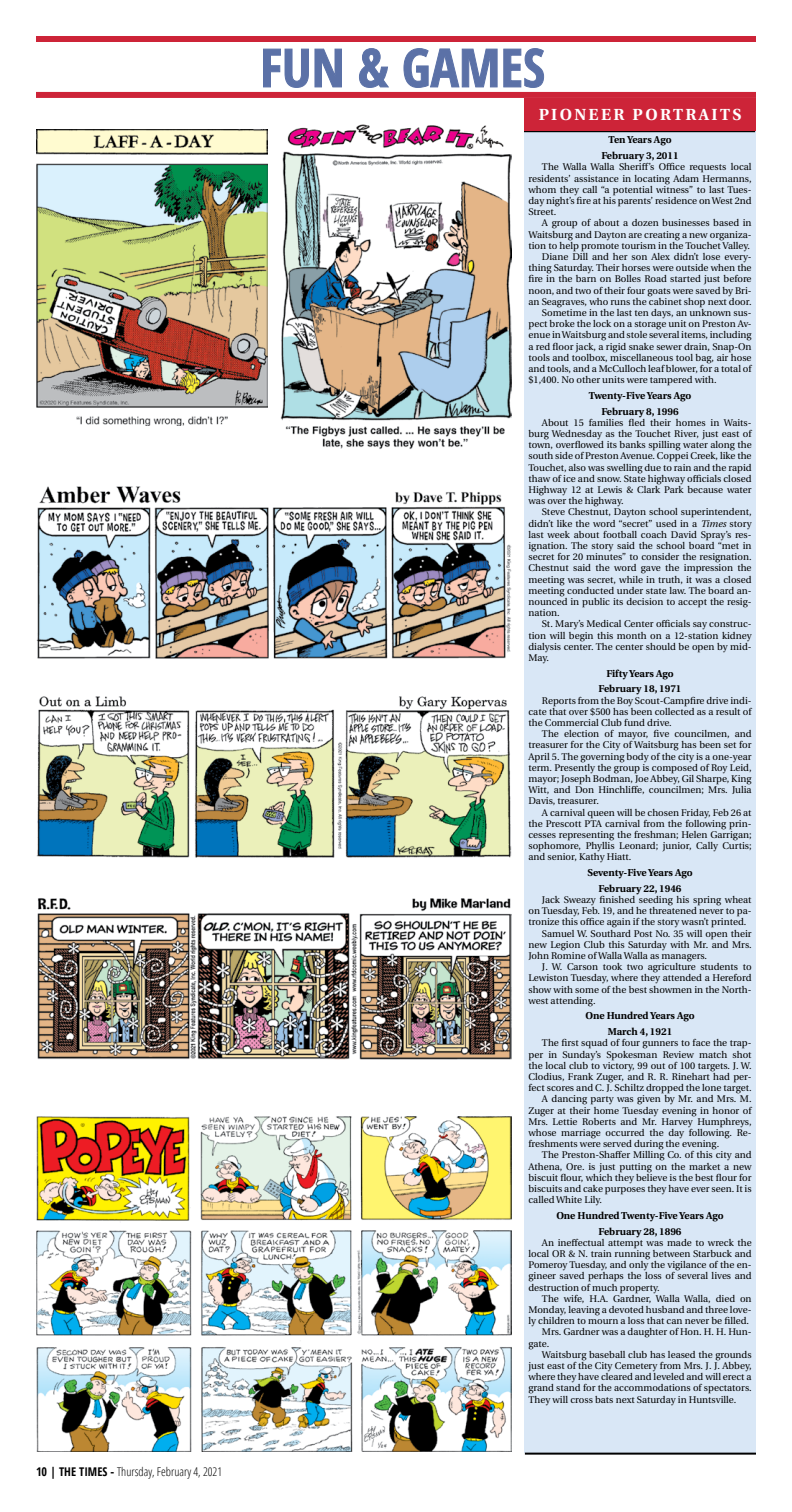
<style>
.page{position:relative;width:792px;height:1512px;background:#fff}
.page>*{position:absolute;margin:0;border:0;box-sizing:border-box;transform-origin:0 0}
.t1{font:700 condensed 53px "Open Sans";color:#5b71a7}
.t2{font:700 16px "Heuristica";letter-spacing:.15em;color:#fff}
.t3{font:300 condensed 12px "Open Sans";color:#000}
.t4{font:700 10px/15.7px "Heuristica";color:#000;text-align:center}
.t5{font:9.7px/11.2px "Heuristica";color:#000;text-align:justify}
.s1{font-weight:700}
.s2{font-style:italic}
</style>
<div class="page">
<div style="left:36px;top:36px;width:720px;height:6px;background:#cd2438"></div>
<div style="left:36px;top:92px;width:720px;height:6px;background:#cd2438"></div>
<svg style="left:263px;top:48px;width:79px;height:40px"></svg>
<svg style="left:359px;top:48px;width:30px;height:40px"></svg>
<svg style="left:403px;top:48px;width:142px;height:40px"></svg>
<div style="left:525px;top:130px;width:231px;height:1323px;background:#d9e7f6"></div>
<hr style="left:525px;top:1453px;width:231px;height:2px;background:#000">
<hr style="left:524px;top:130px;width:231px;height:2px;background:#000">
<div style="left:524px;top:98px;width:232px;height:33px;background:#cd2438"></div>
<img style="left:36px;top:486px;width:476px;height:173px">
<img style="left:36px;top:129px;width:232px;height:297px">
<img style="left:36px;top:696px;width:476px;height:162px">
<img style="left:36px;top:1116px;width:476px;height:335px">
<img style="left:37px;top:898px;width:475px;height:161px">
<img style="left:280px;top:124px;width:232px;height:325px">
<p class="t3" style="left:36px;top:1464px;width:188px"><span class="s1">10 | THE TIMES -</span> Thursday, February 4, 2021</p>
<h1 class="t1" style="left:260px;top:31px;width:286px">FUN &amp; GAMES</h1>
<h2 class="t2" style="left:539px;top:102px;width:204px">PIONEER PORTRAITS</h2>
<p class="t4" style="left:601px;top:132px;width:79px">Ten Years Ago<br>February 3, 2011</p>
<p class="t5" style="left:528px;top:162px;width:225px;text-indent:14px">The Walla Walla Sheriff’s Office requests local residents’ assistance in locating Adam Hermanns, whom they call “a potential witness” to last Tues&shy;day night’s fire at his parents’ residence on West 2nd Street.</p>
<p class="t5" style="left:542px;top:218px;width:211px">A group of about a dozen businesses based in</p>
<p class="t5" style="left:528px;top:229px;width:225px">Waitsburg and Dayton are creating a new organiza-</p>
<p class="t5" style="left:528px;top:240px;width:223px">tion to help promote tourism in the Touchet Valley.</p>
<p class="t5" style="left:542px;top:251px;width:211px">Diane Dill and her son Alex didn’t lose every-</p>
<p class="t5" style="left:528px;top:262px;width:225px">thing Saturday. Their horses were outside when the</p>
<p class="t5" style="left:528px;top:274px;width:225px">fire in the barn on Bolles Road started just before</p>
<p class="t5" style="left:528px;top:285px;width:225px">noon, and two of their four goats were saved by Bri-</p>
<p class="t5" style="left:528px;top:296px;width:225px">an Seagraves, who runs the cabinet shop next door.</p>
<p class="t5" style="left:542px;top:307px;width:211px">Sometime in the last ten days, an unknown sus-</p>
<p class="t5" style="left:528px;top:318px;width:225px">pect broke the lock on a storage unit on Preston Av-</p>
<p class="t5" style="left:528px;top:330px;width:225px">enue in Waitsburg and stole several items, including</p>
<p class="t5" style="left:528px;top:341px;width:225px">a red floor jack, a rigid snake sewer drain, Snap-On</p>
<p class="t5" style="left:528px;top:352px;width:225px">tools and toolbox, miscellaneous tool bag, air hose</p>
<p class="t5" style="left:528px;top:363px;width:225px">and tools, and a McCulloch leaf blower, for a total of</p>
<p class="t5" style="left:528px;top:374px;width:190px">$1,400. No other units were tampered with.</p>
<p class="t4" style="left:589px;top:387px;width:104px">Twenty-Five Years Ago<br>February 8, 1996</p>
<p class="t5" style="left:528px;top:417px;width:225px;text-indent:14px">About 15 families fled their homes in Waits&shy;burg Wednesday as the Touchet River, just east of town, overflowed its banks spilling water along the south side of Preston Avenue. Coppei Creek, like the Touchet, also was swelling due to rain and the rapid thaw of ice and snow. State highway officials closed Highway 12 at Lewis &amp; Clark Park because water was over the highway.</p>
<p class="t5" style="left:528px;top:507px;width:225px;text-indent:14px">Steve Chestnut, Dayton school superintendent, didn’t like the word “secret” used in a <span class="s2">Times</span> story last week about football coach David Spray’s res&shy;ignation. The story said the school board “met in secret for 20 minutes” to consider the resignation.<br>Chestnut said the word gave the impression the meeting was secret, while in truth, it was a closed meeting conducted under state law. The board an&shy;nounced in public its decision to accept the resig&shy;nation.</p>
<p class="t5" style="left:528px;top:619px;width:225px;text-indent:14px">St. Mary’s Medical Center officials say construc&shy;tion will begin this month on a 12-station kidney dialysis center. The center should be open by mid-May.</p>
<p class="t4" style="left:599px;top:665px;width:85px">Fifty Years Ago<br>February 18, 1971</p>
<p class="t5" style="left:528px;top:695px;width:225px;text-indent:14px">Reports from the Boy Scout-Campfire drive indi&shy;cate that over $500 has been collected as a result of the Commercial Club fund drive.</p>
<p class="t5" style="left:528px;top:728px;width:225px;text-indent:14px">The election of mayor, five councilmen, and treasurer for the City of Waitsburg has been set for April 5. The governing body of the city is a one-year term. Presently the group is composed of Roy Leid, mayor; Joseph Bodman, Joe Abbey, Gil Sharpe, King Witt, and Don Hinchliffe, councilmen; Mrs. Julia Davis, treasurer.</p>
<p class="t5" style="left:528px;top:807px;width:225px;text-indent:14px">A carnival queen will be chosen Friday, Feb 26 at the Prescott PTA carnival from the following prin&shy;cesses representing the freshman; Helen Garrigan; sophomore, Phyllis Leonard; junior, Cally Curtis; and senior, Kathy Hiatt.</p>
<p class="t4" style="left:587px;top:864px;width:107px">Seventy-Five Years Ago<br>February 22, 1946</p>
<p class="t5" style="left:542px;top:894px;width:211px">Jack Sweazy finished seeding his spring wheat</p>
<p class="t5" style="left:528px;top:905px;width:225px">on Tuesday, Feb. 19, and he threatened never to pa-</p>
<p class="t5" style="left:528px;top:917px;width:219px">tronize this office again if the story wasn’t printed.</p>
<p class="t5" style="left:542px;top:928px;width:211px">Samuel W. Southard Post No. 35 will open their</p>
<p class="t5" style="left:528px;top:939px;width:225px">new Legion Club this Saturday with Mr. and Mrs.</p>
<p class="t5" style="left:528px;top:950px;width:180px">John Romine of Walla Walla as managers.</p>
<p class="t5" style="left:542px;top:961px;width:211px">J. W. Carson took two agriculture students to</p>
<p class="t5" style="left:528px;top:973px;width:225px">Lewiston Tuesday, where they attended a Hereford</p>
<p class="t5" style="left:528px;top:984px;width:225px">show with some of the best showmen in the North-</p>
<p class="t5" style="left:528px;top:995px;width:69px">west attending.</p>
<p class="t4" style="left:585px;top:1008px;width:111px">One Hundred Years Ago<br>March 4, 1921</p>
<p class="t5" style="left:542px;top:1038px;width:211px">The first squad of four gunners to face the trap-</p>
<p class="t5" style="left:528px;top:1049px;width:225px">per in Sunday’s Spokesman Review match shot</p>
<p class="t5" style="left:528px;top:1060px;width:225px">the local club to victory, 99 out of 100 targets. J. W.</p>
<p class="t5" style="left:528px;top:1071px;width:225px">Clodius, Frank Zuger, and R. R. Rinehart had per-</p>
<p class="t5" style="left:528px;top:1082px;width:225px">fect scores and C. J. Schiltz dropped the lone target.</p>
<p class="t5" style="left:542px;top:1094px;width:211px">A dancing party was given by Mr. and Mrs. M.</p>
<p class="t5" style="left:528px;top:1105px;width:225px">Zuger at their home Tuesday evening in honor of</p>
<p class="t5" style="left:528px;top:1116px;width:225px">Mrs. Lettie Roberts and Mr. Harvey Humphreys,</p>
<p class="t5" style="left:528px;top:1127px;width:225px">whose marriage occurred the day following. Re-</p>
<p class="t5" style="left:528px;top:1138px;width:192px">freshments were served during the evening.</p>
<p class="t5" style="left:542px;top:1150px;width:211px">The Preston-Shaffer Milling Co. of this city and</p>
<p class="t5" style="left:528px;top:1161px;width:225px">Athena, Ore. is just putting on the market a new</p>
<p class="t5" style="left:528px;top:1172px;width:225px">biscuit flour, which they believe is the best flour for</p>
<p class="t5" style="left:528px;top:1183px;width:225px">biscuits and cake purposes they have ever seen. It is</p>
<p class="t5" style="left:528px;top:1194px;width:75px">called White Lily.</p>
<p class="t4" style="left:556px;top:1207px;width:169px">One Hundred Twenty-Five Years Ago<br>February 28, 1896</p>
<p class="t5" style="left:528px;top:1237px;width:225px;text-indent:14px">An ineffectual attempt was made to wreck the local OR &amp; N. train running between Starbuck and Pomeroy Tuesday, and only the vigilance of the en&shy;gineer saved perhaps the loss of several lives and destruction of much property.</p>
<p class="t5" style="left:542px;top:1293px;width:211px">The wife, H.A. Gardner, Walla Walla, died on</p>
<p class="t5" style="left:528px;top:1304px;width:225px">Monday, leaving a devoted husband and three love-</p>
<p class="t5" style="left:528px;top:1315px;width:222px">ly children to mourn a loss that can never be filled.</p>
<p class="t5" style="left:542px;top:1327px;width:211px">Mrs. Gardner was a daughter of Hon. H. H. Hun-</p>
<p class="t5" style="left:528px;top:1338px;width:22px">gate.</p>
<p class="t5" style="left:542px;top:1349px;width:211px">Waitsburg baseball club has leased the grounds</p>
<p class="t5" style="left:528px;top:1360px;width:225px">just east of the City Cemetery from Mrs. J. J. Abbey,</p>
<p class="t5" style="left:528px;top:1371px;width:225px">where they have cleared and leveled and will erect a</p>
<p class="t5" style="left:528px;top:1383px;width:225px">grand stand for the accommodations of spectators.</p>
<p class="t5" style="left:528px;top:1394px;width:209px">They will cross bats next Saturday in Huntsville.</p>
</div>
